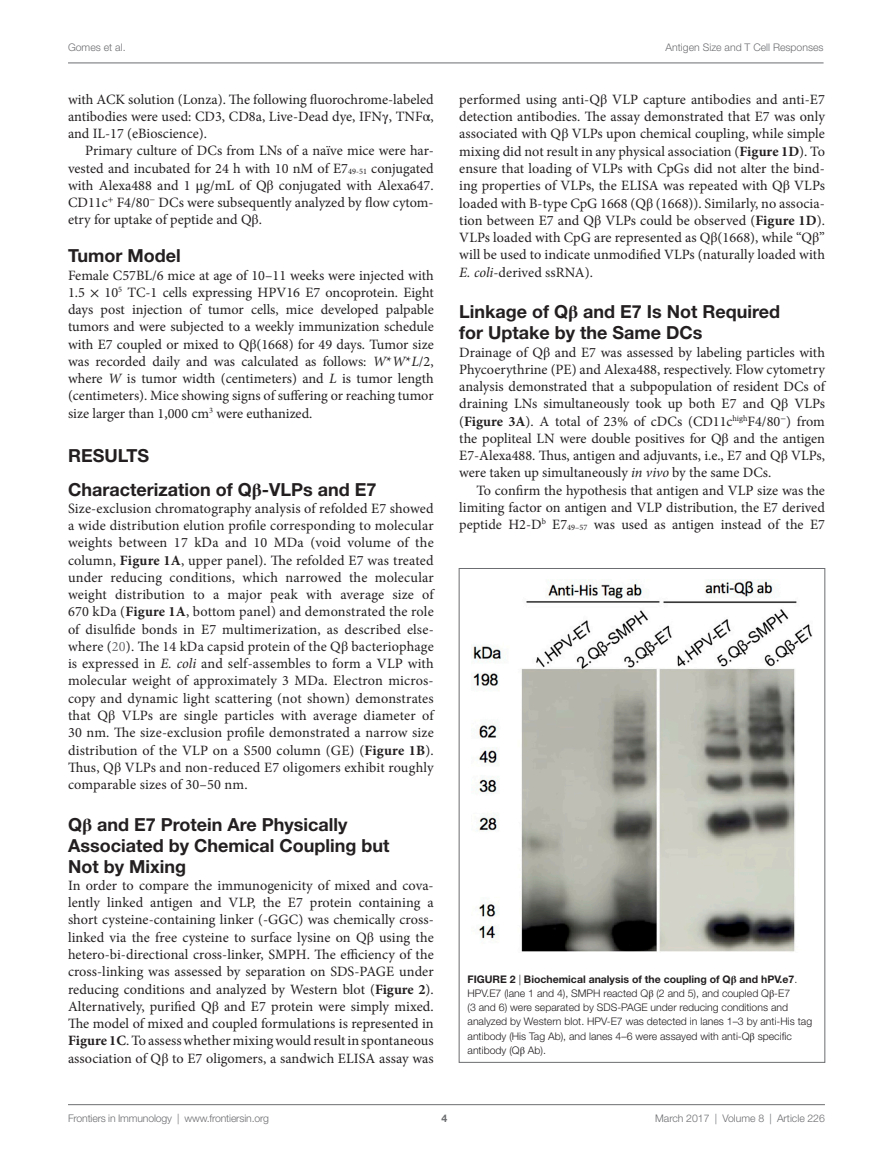
<style>
.page{position:relative;width:893px;height:1170px;background:#fff}
.page>*{position:absolute;margin:0;border:0;box-sizing:border-box;transform-origin:0 0}
.t1{font:700 18px/21px "Helvetica Neue LT Std";color:#231f20}
.t2{font:14.25px/17.2px "Minion Pro";color:#231f20;text-align:justify}
.t3{font:300 10.5px/14.2px "Helvetica Neue LT Std";color:#231f20}
.t4{font:300 10.5px "Helvetica Neue LT Std";color:#6c6d70}
.t5{font:700 10.5px "Helvetica Neue LT Std";color:#6c6d70}
.s1{font-family:"STIX General"}
.s2{font-style:italic}
.s3{font-weight:700}
.s4{color:#6c6d70}
.s5{font-family:"STIX General";font-weight:700}
.s6{font-family:"STIX General";font-weight:400}
</style>
<div class="page">
<img style="left:472px;top:579px;width:340px;height:373px">
<hr style="left:68px;top:63px;width:756px;height:1px;background:#6c6d70">
<hr style="left:68px;top:1104px;width:757px;height:1px;background:#6c6d70">
<p class="t4" style="left:68px;top:41px;width:59px">Gomes et al.</p>
<p class="t4" style="left:666px;top:41px;width:159px">Antigen Size and T Cell Responses</p>
<p class="t2" style="left:68px;top:90px;width:367px">with ACK solution (Lonza). The following fluorochrome-labeled antibodies were used: CD3, CD8a, Live-Dead dye, IFN<span class="s1">γ</span>, TNF<span class="s1">α</span>, and IL-17 (eBioscience).</p>
<p class="t2" style="left:68px;top:142px;width:367px;text-indent:17px">Primary culture of DCs from LNs of a naïve mice were har&shy;vested and incubated for 24 h with 10 nM of E7<sub>49-51</sub> conjugated with Alexa488 and 1 <span class="s1">μ</span>g/mL of Q<span class="s1">β</span> conjugated with Alexa647.<br>CD11c<sup>+</sup> F4/80<sup>−</sup> DCs were subsequently analyzed by flow cytom&shy;etry for uptake of peptide and Q<span class="s1">β</span>.</p>
<p class="t1" style="left:68px;top:245px;width:114px">Tumor Model</p>
<p class="t2" style="left:68px;top:266px;width:367px">Female C57BL/6 mice at age of 10–11 weeks were injected with 1.5 <span class="s1">×</span> 10<sup>5</sup> TC-1 cells expressing HPV16 E7 oncoprotein. Eight days post injection of tumor cells, mice developed palpable tumors and were subjected to a weekly immunization schedule with E7 coupled or mixed to Q<span class="s1">β</span>(1668) for 49 days. Tumor size was recorded daily and was calculated as follows: <span class="s2">W</span>*<span class="s2">W</span>*<span class="s2">L</span>/2, where <span class="s2">W</span> is tumor width (centimeters) and <span class="s2">L</span> is tumor length (centimeters). Mice showing signs of suffering or reaching tumor size larger than 1,000 cm<sup>3</sup> were euthanized.</p>
<p class="t1" style="left:68px;top:444px;width:13px">RES</p>
<p class="t1" style="left:68px;top:438px;width:310px;line-height:33.8px;text-indent:36px">ULTS<br>Characterization of Q<span class="s1">β</span>-VLPs and E7</p>
<p class="t2" style="left:68px;top:499px;width:367px">Size-exclusion chromatography analysis of refolded E7 showed a wide distribution elution profile corresponding to molecular weights between 17 kDa and 10 MDa (void volume of the column, <span class="s3">Figure 1A</span>, upper panel). The refolded E7 was treated under reducing conditions, which narrowed the molecular weight distribution to a major peak with average size of 670 kDa (<span class="s3">Figure 1A</span>, bottom panel) and demonstrated the role of disulfide bonds in E7 multimerization, as described else&shy;where (<span class="s4">20</span>). The 14 kDa capsid protein of the Q<span class="s1">β</span> bacteriophage is expressed in <span class="s2">E. coli</span> and self-assembles to form a VLP with molecular weight of approximately 3 MDa. Electron micros&shy;copy and dynamic light scattering (not shown) demonstrates that Q<span class="s1">β</span> VLPs are single particles with average diameter of 30 nm. The size-exclusion profile demonstrated a narrow size distribution of the VLP on a S500 column (GE) (<span class="s3">Figure 1B</span>).<br>Thus, Q<span class="s1">β</span> VLPs and non-reduced E7 oligomers exhibit roughly comparable sizes of 30–50 nm.</p>
<p class="t1" style="left:68px;top:813px;width:323px">Q<span class="s1">β</span> and E7 Protein Are Physically<br>Associated by Chemical Coupling but<br>Not by Mixing</p>
<p class="t2" style="left:68px;top:876px;width:367px">In order to compare the immunogenicity of mixed and cova&shy;lently linked antigen and VLP, the E7 protein containing a short cysteine-containing linker (-GGC) was chemically cross&shy;linked via the free cysteine to surface lysine on Q<span class="s1">β</span> using the hetero-bi-directional cross-linker, SMPH. The efficiency of the cross-linking was assessed by separation on SDS-PAGE under reducing conditions and analyzed by Western blot (<span class="s3">Figure 2</span>).<br>Alternatively, purified Q<span class="s1">β</span> and E7 protein were simply mixed.<br>The model of mixed and coupled formulations is represented in <span class="s3">Figure 1C</span>. To assess whether mixing would result in spontaneous association of Q<span class="s1">β</span> to E7 oligomers, a sandwich ELISA assay was</p>
<p class="t2" style="left:459px;top:91px;width:367px">performed using anti-Q<span class="s1">β</span> VLP capture antibodies and anti-E7 detection antibodies. The assay demonstrated that E7 was only associated with Q<span class="s1">β</span> VLPs upon chemical coupling, while simple mixing did not result in any physical association (<span class="s3">Figure 1D</span>). To ensure that loading of VLPs with CpGs did not alter the bind&shy;ing properties of VLPs, the ELISA was repeated with Q<span class="s1">β</span> VLPs loaded with B-type CpG 1668 (Q<span class="s1">β</span> (1668)). Similarly, no associa&shy;tion between E7 and Q<span class="s1">β</span> VLPs could be observed (<span class="s3">Figure 1D</span>).<br>VLPs loaded with CpG are represented as Q<span class="s1">β</span>(1668), while “Q<span class="s1">β</span>” will be used to indicate unmodified VLPs (naturally loaded with <span class="s2">E. coli</span>-derived ssRNA).</p>
<p class="t1" style="left:459px;top:301px;width:322px">Linkage of Q<span class="s1">β</span> and E7 Is Not Required for Uptake by the Same DCs</p>
<p class="t2" style="left:459px;top:343px;width:367px">Drainage of Q<span class="s1">β</span> and E7 was assessed by labeling particles with Phycoerythrine (PE) and Alexa488, respectively. Flow cytometry analysis demonstrated that a subpopulation of resident DCs of draining LNs simultaneously took up both E7 and Q<span class="s1">β</span> VLPs (<span class="s3">Figure 3A</span>). A total of 23% of cDCs (CD11c<sup>high</sup>F4/80<sup>−</sup>) from the popliteal LN were double positives for Q<span class="s1">β</span> and the antigen E7-Alexa488. Thus, antigen and adjuvants, i.e., E7 and Q<span class="s1">β</span> VLPs, were taken up simultaneously <span class="s2">in vivo</span> by the same DCs.</p>
<p class="t2" style="left:459px;top:481px;width:367px;text-indent:17px">To confirm the hypothesis that antigen and VLP size was the limiting factor on antigen and VLP distribution, the E7 derived peptide H2-D<sup>b</sup> E7<sub>49–57</sub> was used as antigen instead of the E7</p>
<p class="t3" style="left:468px;top:971px;width:346px"><span class="s3">Figure 2</span> | <span class="s3">Biochemical analysis of the coupling of Q</span><span class="s5">β</span> <span class="s3">and hPV.e7</span>.<br>HPV.E7 (lane 1 and 4), SMPH reacted Q<span class="s6">β</span> (2 and 5), and coupled Q<span class="s6">β</span>-E7<br>(3 and 6) were separated by SDS-PAGE under reducing conditions and analyzed by Western blot. HPV-E7 was detected in lanes 1–3 by anti-His tag antibody (His Tag Ab), and lanes 4–6 were assayed with anti-Q<span class="s6">β</span> specific antibody (Q<span class="s6">β</span> Ab).</p>
<p class="t4" style="left:68px;top:1111px;width:203px">Frontiers in Immunology | www.frontiersin.org</p>
<p class="t4" style="left:655px;top:1111px;width:171px">March 2017 | Volume 8 | Article 226</p>
<p class="t5" style="left:441px;top:1111px;width:7px">4</p>
</div>
